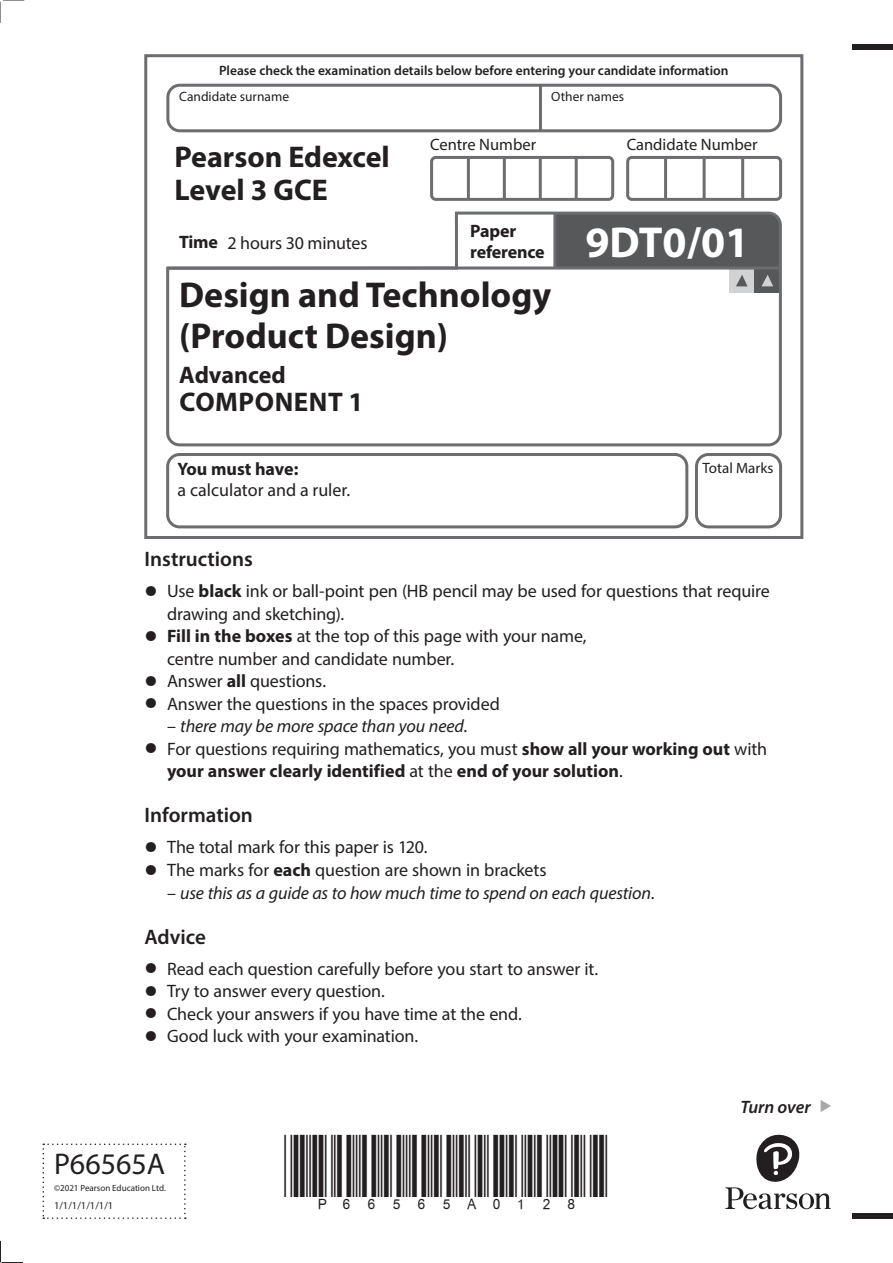
<style>
.page{position:relative;width:893px;height:1263px;background:#fff}
.page>*{position:absolute;margin:0;border:0;box-sizing:border-box;transform-origin:0 0}
.t1{font:700 43.5px "Myriad Pro";color:#fff}
.t2{font:700 36px/40.5px "Myriad Pro";color:#231f20}
.t3{font:700 30px/33px "Myriad Pro";color:#231f20}
.t4{font:30px "Myriad Pro";color:#231f20}
.t5{font:700 27px "Myriad Pro";letter-spacing:.02em;color:#231f20}
.t6{font:700 24px "Myriad Pro";color:#231f20}
.t7{font:600 21px "Myriad Pro";color:#231f20}
.t8{font:18px/22.5px "Myriad Pro";letter-spacing:-.01em;color:#231f20}
.t9{font:700 18px/22.5px "Myriad Pro";color:#231f20}
.t10{font:italic 18px "Myriad Pro";letter-spacing:-.01em;color:#231f20}
.t11{font:italic 600 18px "Myriad Pro";letter-spacing:-.005em;color:#231f20}
.t12{font:16.5px "Myriad Pro";color:#231f20}
.t13{font:15px "Myriad Pro";color:#231f20}
.t14{font:600 13.5px "Myriad Pro";color:#231f20}
.t15{font:13.5px "Myriad Pro";color:#231f20}
.t16{font:10.5px "Myriad Pro";color:#231f20}
.t17{font:9px "Myriad Pro";color:#231f20}
.s1{font-weight:700}
.s2{font-weight:600;font-size:42px}
.s3{font-style:normal}
.s4{font-weight:400}
</style>
<div class="page">
<svg style="left:43px;top:1143px;width:143px;height:76px"></svg>
<div style="left:166px;top:453px;width:522px;height:75px;border:3px solid #6c6d70;border-radius:12px"></div>
<div style="left:853px;top:44px;width:40px;height:5px;background:#231f20"></div>
<div style="left:853px;top:1214px;width:40px;height:5px;background:#231f20"></div>
<svg style="left:821px;top:1100px;width:10px;height:12px"></svg>
<svg style="left:725px;top:1135px;width:106px;height:74px"></svg>
<div style="left:144px;top:54px;width:659px;height:485px;border:3px solid #6c6d70"></div>
<div style="left:166px;top:84px;width:616px;height:48px;border:3px solid #6c6d70;border-radius:12px"></div>
<hr style="left:539px;top:85px;width:3px;height:46px;background:#6c6d70">
<div style="left:430px;top:156px;width:184px;height:45px;border:3px solid #6c6d70;border-radius:4px"></div>
<hr style="left:503px;top:158px;width:3px;height:41px;background:#6c6d70">
<hr style="left:539px;top:158px;width:3px;height:41px;background:#6c6d70">
<hr style="left:575px;top:158px;width:3px;height:41px;background:#6c6d70">
<hr style="left:467px;top:158px;width:3px;height:41px;background:#6c6d70">
<div style="left:626px;top:156px;width:156px;height:45px;border:3px solid #6c6d70;border-radius:4px"></div>
<hr style="left:703px;top:158px;width:3px;height:41px;background:#6c6d70">
<hr style="left:664px;top:158px;width:3px;height:41px;background:#6c6d70">
<hr style="left:741px;top:158px;width:3px;height:41px;background:#6c6d70">
<div style="left:695px;top:453px;width:87px;height:75px;border:3px solid #6c6d70;border-radius:12px"></div>
<svg style="left:166px;top:211px;width:616px;height:236px"></svg>
<hr style="left:167px;top:267px;width:613px;height:3px;background:#6c6d70">
<svg style="left:0;top:0;width:24px;height:23px"></svg>
<svg style="left:0;top:1241px;width:23px;height:22px"></svg>
<p class="t14" style="left:219px;top:62px;width:511px">Please check the examination details below before entering your candidate information</p>
<p class="t15" style="left:179px;top:89px;width:111px">Candidate surname</p>
<p class="t15" style="left:551px;top:89px;width:74px">Other names</p>
<h3 class="t3" style="left:175px;top:139px;width:217px">Pearson Edexcel<br>Level 3 GCE</h3>
<p class="t12" style="left:430px;top:134px;width:107px">Centre Number</p>
<p class="t12" style="left:627px;top:134px;width:132px">Candidate Number</p>
<p class="t8" style="left:179px;top:231px;width:190px"><span class="s1">Time</span> 2 hours 30 minutes</p>
<p class="t9" style="left:470px;top:220px;width:76px;line-height:21px">Paper reference</p>
<h1 class="t1" style="left:585px;top:214px;width:165px">9DT0/01</h1>
<h2 class="t2" style="left:179px;top:274px;width:374px">Design and Technology (Product Design)</h2>
<h3 class="t6" style="left:179px;top:359px;width:108px">Advanced</h3>
<h3 class="t5" style="left:180px;top:384px;width:186px">COMPONENT 1</h3>
<p class="t9" style="left:178px;top:457px;width:122px">You must have:</p>
<p class="t8" style="left:178px;top:478px;width:174px">a calculator and a ruler.</p>
<p class="t13" style="left:703px;top:459px;width:72px">Total Marks</p>
<p class="t7" style="left:145px;top:546px;width:110px">Instructions</p>
<p class="t8" style="left:167px;top:580px;width:604px;text-indent:-23px"><span class="s2">•</span> Use <span class="s1">black</span> ink or ball-point pen (HB pencil may be used for questions that require drawing and sketching).</p>
<p class="t8" style="left:167px;top:625px;width:421px;text-indent:-23px"><span class="s2">•</span> <span class="s1">Fill in the boxes</span> at the top of this page with your name, centre number and candidate number.</p>
<p class="t8" style="left:145px;top:670px;width:183px"><span class="s2">•</span> Answer <span class="s1">all</span> questions.</p>
<p class="t8" style="left:145px;top:692px;width:357px"><span class="s2">•</span> Answer the questions in the spaces provided</p>
<p class="t10" style="left:167px;top:715px;width:302px"><span class="s3">–</span> there may be more space than you need<span class="s3">.</span></p>
<p class="t9" style="left:167px;top:737px;width:602px;text-indent:-23px"><span class="s2">•</span> <span class="s4">For questions requiring mathematics, you must</span> show all your working out <span class="s4">with </span>your answer clearly identified <span class="s4">at the</span> end of your solution<span class="s4">.</span></p>
<p class="t7" style="left:145px;top:802px;width:110px">Information</p>
<p class="t8" style="left:145px;top:836px;width:284px"><span class="s2">•</span> The total mark for this paper is 120.</p>
<p class="t8" style="left:145px;top:858px;width:404px"><span class="s2">•</span> The marks for <span class="s1">each</span> question are shown in brackets</p>
<p class="t10" style="left:167px;top:881px;width:489px"><span class="s3">–</span> use this as a guide as to how much time to spend on each question<span class="s3">.</span></p>
<p class="t7" style="left:145px;top:923px;width:63px">Advice</p>
<p class="t8" style="left:145px;top:957px;width:455px"><span class="s2">•</span> Read each question carefully before you start to answer it.</p>
<p class="t8" style="left:145px;top:979px;width:242px"><span class="s2">•</span> Try to answer every question.</p>
<p class="t8" style="left:145px;top:1002px;width:379px"><span class="s2">•</span> Check your answers if you have time at the end.</p>
<p class="t8" style="left:145px;top:1024px;width:275px"><span class="s2">•</span> Good luck with your examination.</p>
<h3 class="t4" style="left:54px;top:1146px;width:113px">P66565A</h3>
<p class="t17" style="left:54px;top:1182px;width:113px">©2021 Pearson Education Ltd.</p>
<p class="t16" style="left:54px;top:1199px;width:61px">1/1/1/1/1/1/1</p>
<p class="t11" style="left:740px;top:1095px;width:72px">Turn over</p>
</div>
